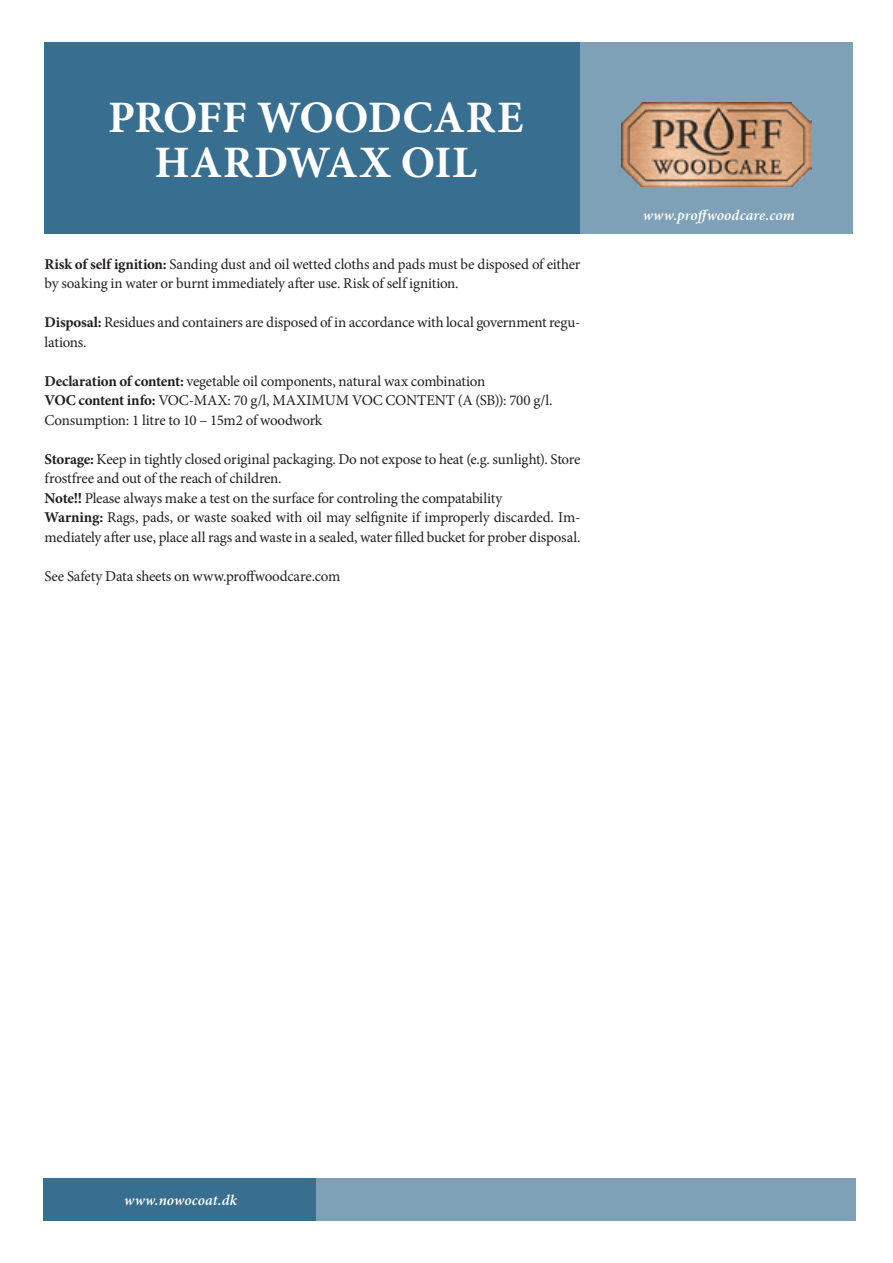
<style>
.page{position:relative;width:893px;height:1263px;background:#fff}
.page>*{position:absolute;margin:0;border:0;box-sizing:border-box;transform-origin:0 0}
.t1{font:700 45px/45px "Minion Pro";letter-spacing:.005em;color:#fff;text-align:center}
.t2{font:15px/19.5px "Minion Pro";letter-spacing:-.015em;color:#231f20}
.t3{font:italic 600 15px "Minion Pro";letter-spacing:.01em;color:#fff}
.s1{font-weight:700}
</style>
<div class="page">
<div style="left:45px;top:43px;width:542px;height:191px;background:#386e8f"></div>
<div style="left:580px;top:43px;width:273px;height:191px;background:#7ea1b7"></div>
<div style="left:316px;top:1178px;width:540px;height:42px;background:#7ea1b7"></div>
<div style="left:44px;top:1178px;width:272px;height:42px;background:#386e8f"></div>
<img style="left:622px;top:102px;width:189px;height:85px">
<h1 class="t1" style="left:108px;top:95px;width:416px">PROFF WOODCARE<br>HARDWAX OIL</h1>
<p class="t2" style="left:45px;top:254px;width:537px"><span class="s1">Risk of self ignition:</span> Sanding dust and oil wetted cloths and pads must be disposed of either by soaking in water or burnt immediately after use. Risk of self ignition.</p>
<p class="t2" style="left:45px;top:313px;width:537px"><span class="s1">Disposal:</span> Residues and containers are disposed of in accordance with local government regu&shy;lations.</p>
<p class="t2" style="left:45px;top:371px;width:509px"><span class="s1">Declaration of content:</span> vegetable oil components, natural wax combination<br><span class="s1">VOC content info:</span> VOC-MAX: 70 g/l, MAXIMUM VOC CONTENT (A (SB)): 700 g/l.<br>Consumption: 1 litre to 10 – 15m2 of woodwork</p>
<p class="t2" style="left:45px;top:449px;width:537px"><span class="s1">Storage:</span> Keep in tightly closed original packaging. Do not expose to heat (e.g. sunlight). Store frostfree and out of the reach of children.<br><span class="s1">Note!!</span> Please always make a test on the surface for controling the compatability<br><span class="s1">Warning:</span> Rags, pads, or waste soaked with oil may selfignite if improperly discarded. Im&shy;mediately after use, place all rags and waste in a sealed, water filled bucket for prober disposal.</p>
<p class="t2" style="left:45px;top:566px;width:297px">See Safety Data sheets on www.proffwoodcare.com</p>
<p class="t3" style="left:643px;top:205px;width:154px">www.proffwoodcare.com</p>
<p class="t3" style="left:124px;top:1189px;width:114px">www.nowocoat.dk</p>
</div>
